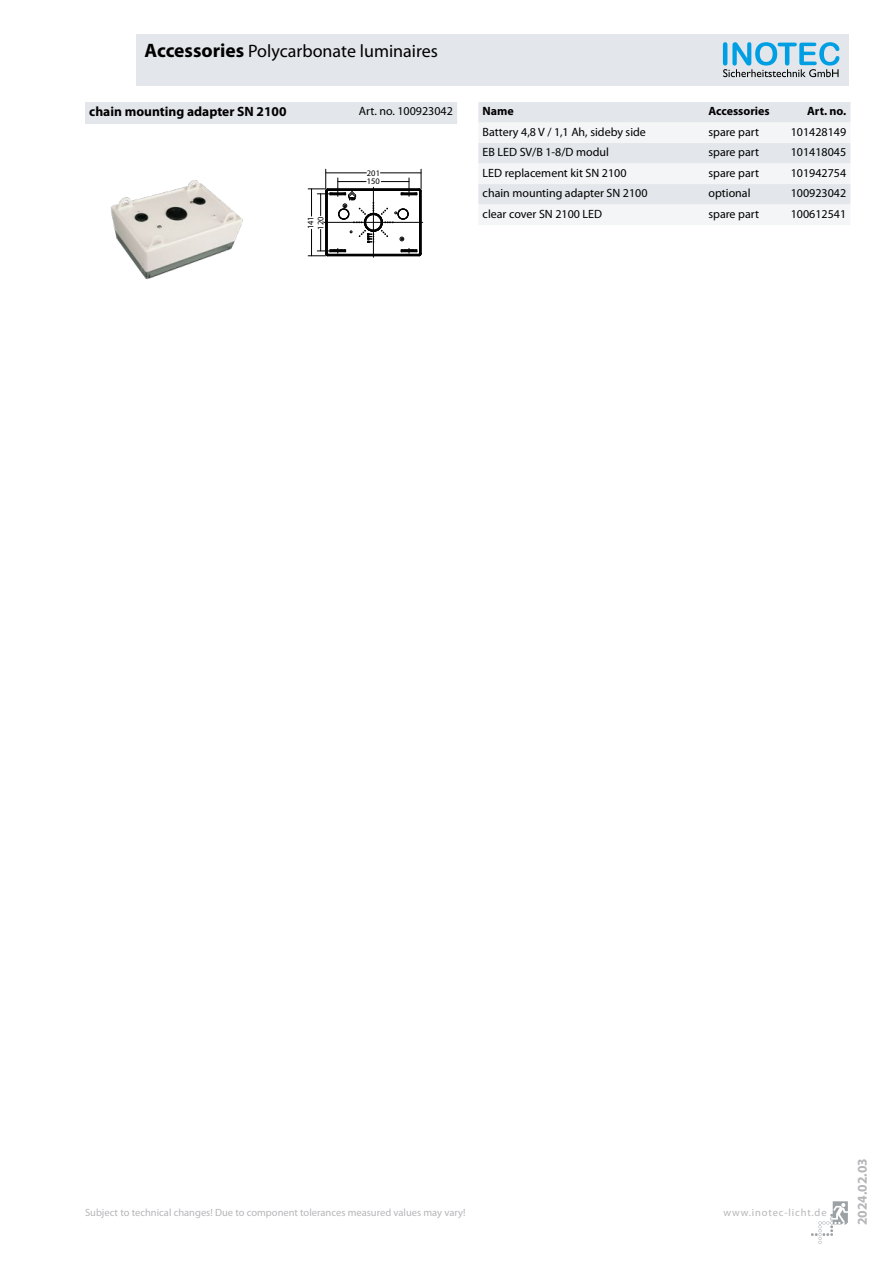
<style>
.page{position:relative;width:893px;height:1263px;background:#fff}
.page>*{position:absolute;margin:0;border:0;box-sizing:border-box;transform-origin:0 0}
.t1{font:18px "Myriad Pro";color:#000}
.t2{font:700 13.5px "Myriad Pro";color:#000}
.t3{font:700 13.5px "Myriad Pro";color:#b6b6ba}
.t4{font:12px "Myriad Pro";color:#000}
.t5{font:700 12px "Myriad Pro";color:#000}
.t6{font:10.5px "Myriad Pro";color:#b6b6ba}
.t7{font:10.5px "Myriad Pro";letter-spacing:.08em;color:#b6b6ba}
.t8{font:8.55px "Myriad";color:#000}
.s1{font-weight:700;font-size:19.5px}
</style>
<div class="page">
<svg style="left:811px;top:1201px;width:37px;height:43px"></svg>
<div style="left:85px;top:102px;width:372px;height:22px;background:#e3e6ea"></div>
<img style="left:110px;top:180px;width:133px;height:100px">
<hr style="left:380px;top:173px;width:41px;height:1px;background:#000">
<hr style="left:324px;top:222px;width:99px;height:1px;background:#000">
<hr style="left:373px;top:187px;width:1px;height:70px;background:#000">
<div style="left:365px;top:214px;width:16px;height:16px;border:1px solid #000;border-radius:50%"></div>
<div style="left:338px;top:208px;width:11px;height:12px;border:1px solid #000;border-radius:50%"></div>
<div style="left:398px;top:208px;width:11px;height:12px;border:1px solid #000;border-radius:50%"></div>
<svg style="left:381px;top:208px;width:7px;height:7px"></svg>
<svg style="left:381px;top:230px;width:7px;height:7px"></svg>
<hr style="left:328px;top:256px;width:91px;height:1px;background:#000">
<hr style="left:421px;top:191px;width:1px;height:63px;background:#000">
<hr style="left:325px;top:191px;width:1px;height:63px;background:#000">
<hr style="left:328px;top:255px;width:91px;height:1px;background:#000">
<hr style="left:328px;top:189px;width:91px;height:1px;background:#000">
<svg style="left:400px;top:237px;width:4px;height:4px"></svg>
<hr style="left:419px;top:191px;width:1px;height:63px;background:#000">
<hr style="left:327px;top:191px;width:1px;height:63px;background:#000">
<hr style="left:328px;top:254px;width:91px;height:1px;background:#000">
<hr style="left:420px;top:191px;width:1px;height:63px;background:#000">
<hr style="left:328px;top:190px;width:91px;height:1px;background:#000">
<hr style="left:326px;top:191px;width:1px;height:63px;background:#000">
<svg style="left:359px;top:230px;width:15px;height:13px"></svg>
<div style="left:364px;top:213px;width:18px;height:18px;border:1px solid #000;border-radius:50%"></div>
<div style="left:364px;top:213px;width:19px;height:19px;border:1px solid #000;border-radius:50%"></div>
<svg style="left:400px;top:248px;width:22px;height:8px"></svg>
<svg style="left:308px;top:229px;width:44px;height:28px"></svg>
<svg style="left:308px;top:169px;width:58px;height:47px"></svg>
<svg style="left:381px;top:169px;width:41px;height:27px"></svg>
<div style="left:339px;top:209px;width:10px;height:10px;border:1px solid #000;border-radius:50%"></div>
<div style="left:398px;top:209px;width:10px;height:10px;border:1px solid #000;border-radius:50%"></div>
<div style="left:136px;top:34px;width:712px;height:51px;background:#e3e6ea"></div>
<svg style="left:723px;top:42px;width:116px;height:35px"></svg>
<svg style="left:478px;top:102px;width:372px;height:123px"></svg>
<h1 class="t1" style="left:145px;top:40px;width:295px"><span class="s1">Accessories</span> Polycarbonate luminaires</h1>
<p class="t2" style="left:89px;top:103px;width:199px">chain mounting adapter SN 2100</p>
<p class="t4" style="left:359px;top:104px;width:95px">Art. no. 100923042</p>
<p class="t8" style="left:367px;top:169px;width:15px">201</p>
<p class="t8" style="left:316px;top:230px;width:15px;rotate:-90deg">120</p>
<p class="t8" style="left:306px;top:229px;width:15px;rotate:-90deg">141</p>
<p class="t8" style="left:367px;top:177px;width:15px">150</p>
<p class="t5" style="left:483px;top:103px;width:33px">Name</p>
<p class="t5" style="left:708px;top:103px;width:63px">Accessories</p>
<p class="t5" style="left:807px;top:103px;width:41px">Art. no.</p>
<p class="t4" style="left:483px;top:124px;width:165px">Battery 4,8 V / 1,1 Ah, sideby side</p>
<p class="t4" style="left:708px;top:124px;width:52px">spare part</p>
<p class="t4" style="left:791px;top:124px;width:57px">101428149</p>
<p class="t4" style="left:483px;top:145px;width:128px">EB LED SV/B 1-8/D modul</p>
<p class="t4" style="left:708px;top:145px;width:52px">spare part</p>
<p class="t4" style="left:791px;top:145px;width:57px">101418045</p>
<p class="t4" style="left:483px;top:165px;width:145px">LED replacement kit SN 2100</p>
<p class="t4" style="left:708px;top:165px;width:52px">spare part</p>
<p class="t4" style="left:791px;top:165px;width:57px">101942754</p>
<p class="t4" style="left:483px;top:186px;width:166px">chain mounting adapter SN 2100</p>
<p class="t4" style="left:708px;top:186px;width:44px">optional</p>
<p class="t4" style="left:791px;top:186px;width:57px">100923042</p>
<p class="t4" style="left:483px;top:206px;width:121px">clear cover SN 2100 LED</p>
<p class="t4" style="left:708px;top:206px;width:52px">spare part</p>
<p class="t4" style="left:791px;top:206px;width:57px">100612541</p>
<p class="t6" style="left:85px;top:1205px;width:382px">Subject to technical changes! Due to component tolerances measured values may vary!</p>
<p class="t7" style="left:723px;top:1205px;width:105px">www.inotec-licht.de</p>
<p class="t3" style="left:854px;top:1225px;width:68px;rotate:-90deg">2024.02.03</p>
</div>
